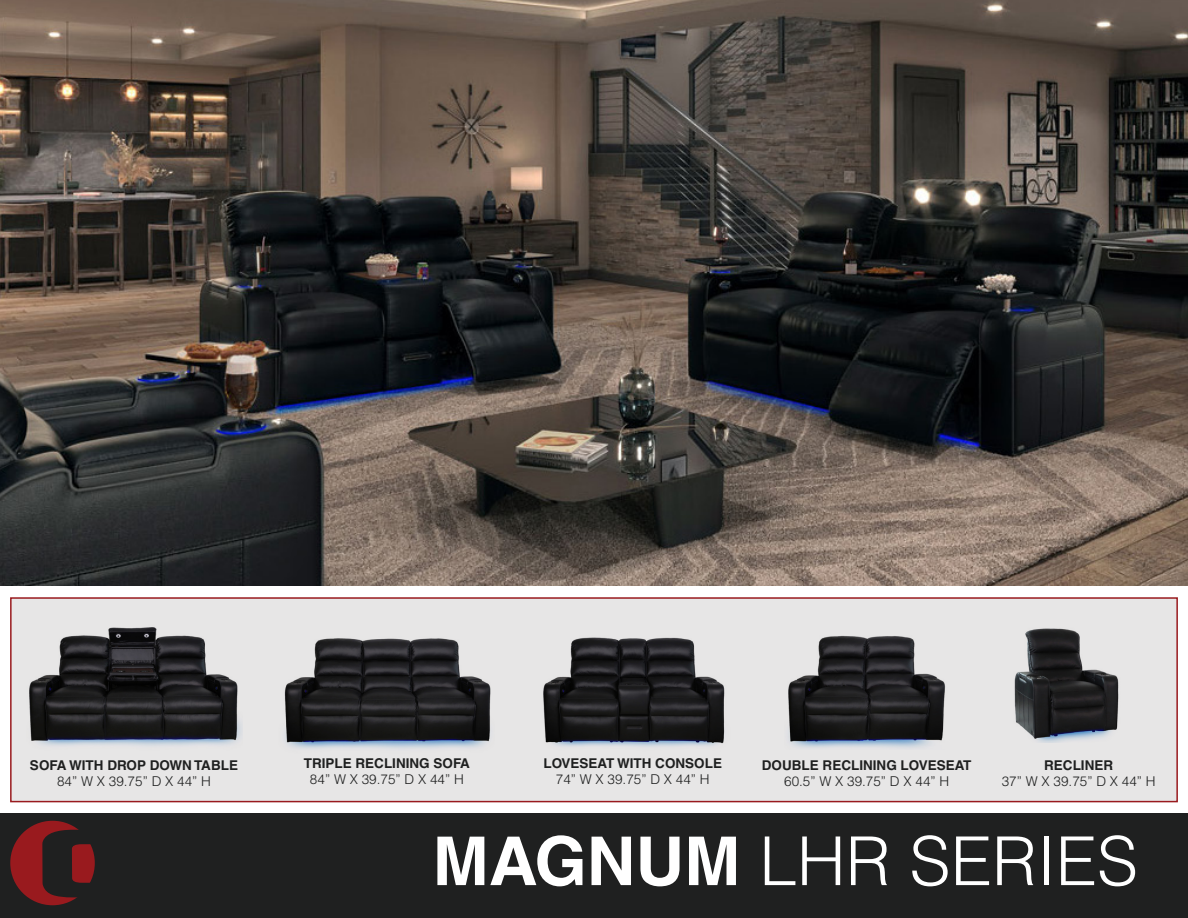
<style>
.page{position:relative;width:1188px;height:918px;background:#fff}
.page>*{position:absolute;margin:0;border:0;box-sizing:border-box;transform-origin:0 0}
.t1{font:300 67.5px "Helvetica";color:#fff}
.t2{font:700 13.5px "Helvetica CE";color:#1f2020}
.t3{font:300 13.5px "Helvetica";color:#1f2020}
.s1{font-family:"Helvetica CE";font-weight:700}
</style>
<div class="page">
<div style="left:10px;top:597px;width:1168px;height:205px;background:#e7e6e6;border:2px solid #991a1e"></div>
<div style="left:0;top:814px;width:1188px;height:104px;background:#1f2020"></div>
<div style="left:10px;top:821px;width:85px;height:84px;background:#991a1e;border-radius:50%"></div>
<svg style="left:42px;top:830px;width:53px;height:67px"></svg>
<img style="left:0;top:0;width:1188px;height:585px">
<img style="left:1014px;top:628px;width:105px;height:114px">
<img style="left:26px;top:597px;width:216px;height:149px">
<img style="left:788px;top:635px;width:157px;height:113px">
<img style="left:543px;top:637px;width:182px;height:110px">
<img style="left:279px;top:585px;width:216px;height:164px">
<p class="t2" style="left:30px;top:757px;width:210px">SOFA WITH DROP DOWN TABLE</p>
<p class="t3" style="left:57px;top:773px;width:155px">84” W X 39.75” D X 44” H</p>
<p class="t2" style="left:304px;top:755px;width:168px">TRIPLE RECLINING SOFA</p>
<p class="t3" style="left:310px;top:771px;width:155px">84” W X 39.75” D X 44” H</p>
<p class="t2" style="left:543px;top:755px;width:180px">LOVESEAT WITH CONSOLE</p>
<p class="t3" style="left:556px;top:771px;width:155px">74” W X 39.75” D X 44” H</p>
<p class="t2" style="left:762px;top:757px;width:211px">DOUBLE RECLINING LOVESEAT</p>
<p class="t3" style="left:784px;top:773px;width:167px">60.5” W X 39.75” D X 44” H</p>
<p class="t2" style="left:1044px;top:757px;width:70px">RECLINER</p>
<p class="t3" style="left:1002px;top:773px;width:155px">37” W X 39.75” D X 44” H</p>
<p class="t1" style="left:433px;top:819px;width:707px"><span class="s1">MAGNUM</span> LHR SERIES</p>
</div>
